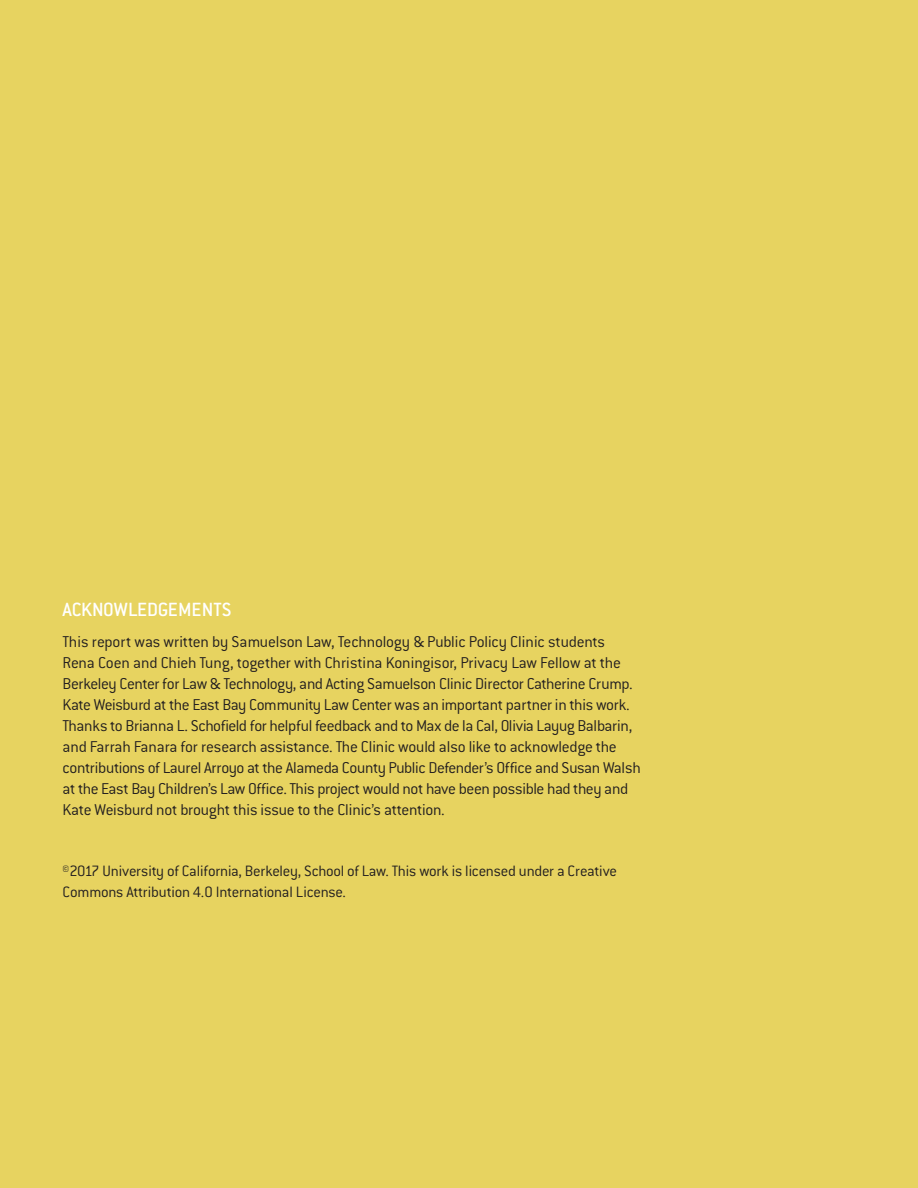
<style>
.page{position:relative;width:918px;height:1188px;background:#e7d360}
.page>*{position:absolute;margin:0;border:0;box-sizing:border-box;transform-origin:0 0}
.Body1_Conduit{font:500 21px "Conduit ITC Std";color:#fff}
.Body1_Conduit-2{font:300 17.25px/21px "Conduit ITC Std";letter-spacing:-.02em;color:#231f20}
.Body1_Conduit-3{font:300 16.5px/21px "Conduit ITC Std";letter-spacing:-.015em;color:#231f20}
</style>
<div class="page">
<p class="Body1_Conduit" style="left:63px;top:597px;width:170px">ACKNOWLEDGEMENTS</p>
<p class="Body1_Conduit-2" style="left:63px;top:630px;width:580px">This report was written by Samuelson Law, Technology &amp; Public Policy Clinic students Rena Coen and Chieh Tung, together with Christina Koningisor, Privacy Law Fellow at the Berkeley Center for Law &amp; Technology, and Acting Samuelson Clinic Director Catherine Crump.<br>Kate Weisburd at the East Bay Community Law Center was an important partner in this work.<br>Thanks to Brianna L. Schofield for helpful feedback and to Max de la Cal, Olivia Layug Balbarin, and Farrah Fanara for research assistance. The Clinic would also like to acknowledge the contributions of Laurel Arroyo at the Alameda County Public Defender’s Office and Susan Walsh at the East Bay Children’s Law Office. This project would not have been possible had they and Kate Weisburd not brought this issue to the Clinic’s attention.</p>
<p class="Body1_Conduit-3" style="left:63px;top:860px;width:556px"><sup>©</sup>2017 University of California, Berkeley, School of Law. This work is licensed under a Creative<br>Commons Attribution 4.0 International License.</p>
</div>
